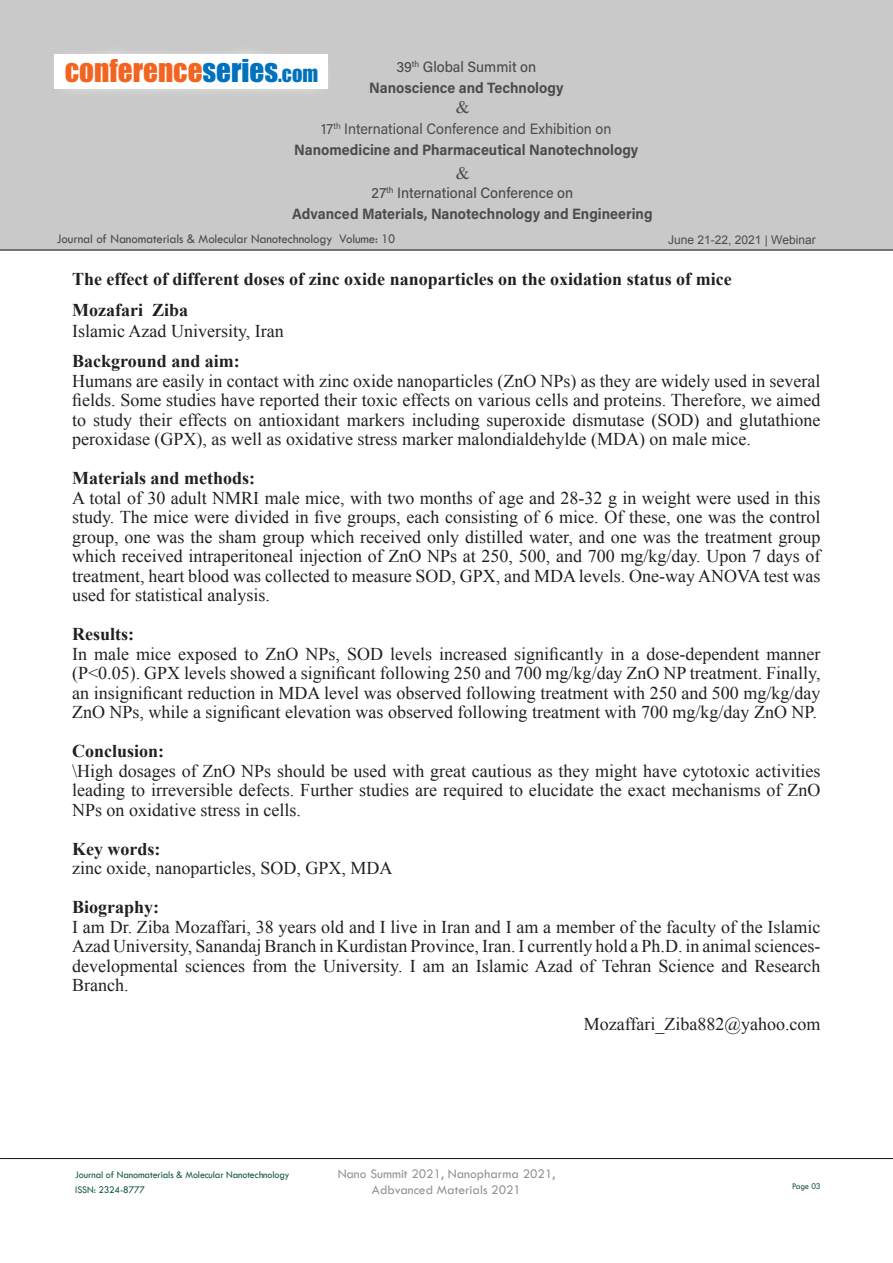
<style>
.page{position:relative;width:893px;height:1263px;background:#fff}
.page>*{position:absolute;margin:0;border:0;box-sizing:border-box;transform-origin:0 0}
.t1{font:29.1px "Impact";color:#f36421}
.t2{font:18px/19.5px "Times New Roman";color:#231f20;text-align:justify}
.t3{font:700 18px "Times New Roman";color:#231f20}
.t4{font:15px/21px "Acumin Variable Concept";letter-spacing:.045em;color:#4b4c4d;text-align:center;scale:.95 1}
.t5{font:13.5px "Tw Cen";letter-spacing:-.01em;color:#4b4c4d;scale:.95 1}
.t6{font:13.5px/16.2px "Tw Cen";letter-spacing:-.01em;color:#4b4c4d;text-align:center}
.t7{font:12px "Arial";color:#4b4c4d}
.t8{font:10.5px/15px "Tw Cen";letter-spacing:-.01em;color:#145839;scale:.95 1}
.t9{font:9px "Tw Cen";letter-spacing:-.02em;color:#145839;scale:.95 1}
.s1{color:#0072bc}
.s2{font-size:20.4px;color:#0072bc}
</style>
<div class="page">
<div style="left:0;top:0;width:893px;height:251px;background:#c9c9c9"></div>
<hr style="left:0;top:1158px;width:893px;height:1px;background:#231f20">
<hr style="left:0;top:250px;width:893px;height:1px;background:#231f20">
<svg style="left:54px;top:52px;width:274px;height:38px;background:#fbfbfb"></svg>
<h1 class="t1" style="left:65px;top:48px;width:255px">CONFERENCE<span class="s1">SERIES</span><span class="s2">.COM</span></h1>
<p class="t4" style="left:369px;top:55px;width:205px">39<sup>th</sup> Global Summit on<br>Nanoscience and Technology</p>
<p class="t4" style="left:294px;top:117px;width:363px">17<sup>th</sup> International Conference and Exhibition on<br>Nanomedicine and Pharmaceutical Nanotechnology</p>
<p class="t4" style="left:292px;top:182px;width:380px">27<sup>th</sup> International Conference on<br>Advanced Materials, Nanotechnology and Engineering</p>
<p class="t5" style="left:57px;top:231px;width:358px">Journal of Nanomaterials &amp; Molecular Nanotechnology Volume: 10</p>
<p class="t7" style="left:668px;top:232px;width:149px">June 21-22, 2021 | Webinar</p>
<p class="t3" style="left:72px;top:266px;width:661px">The effect of different doses of zinc oxide nanoparticles on the oxidation status of mice</p>
<p class="t3" style="left:72px;top:298px;width:117px">Mozafari Ziba</p>
<p class="t2" style="left:72px;top:321px;width:213px">Islamic Azad University, Iran</p>
<p class="t3" style="left:72px;top:349px;width:169px">Background and aim:</p>
<p class="t2" style="left:72px;top:371px;width:750px">Humans are easily in contact with zinc oxide nanoparticles (ZnO NPs) as they are widely used in several fields. Some studies have reported their toxic effects on various cells and proteins. Therefore, we aimed to study their effects on antioxidant markers including superoxide dismutase (SOD) and glutathione peroxidase (GPX), as well as oxidative stress marker malondialdehylde (MDA) on male mice.</p>
<p class="t3" style="left:72px;top:466px;width:184px">Materials and methods:</p>
<p class="t2" style="left:72px;top:488px;width:750px">A total of 30 adult NMRI male mice, with two months of age and 28-32 g in weight were used in this study. The mice were divided in five groups, each consisting of 6 mice. Of these, one was the control group, one was the sham group which received only distilled water, and one was the treatment group which received intraperitoneal injection of ZnO NPs at 250, 500, and 700 mg/kg/day. Upon 7 days of treatment, heart blood was collected to measure SOD, GPX, and MDA levels. One-way ANOVA test was used for statistical analysis.</p>
<p class="t3" style="left:72px;top:622px;width:63px">Results:</p>
<p class="t2" style="left:72px;top:644px;width:750px">In male mice exposed to ZnO NPs, SOD levels increased significantly in a dose-dependent manner (P&lt;0.05). GPX levels showed a significant following 250 and 700 mg/kg/day ZnO NP treatment. Finally, an insignificant reduction in MDA level was observed following treatment with 250 and 500 mg/kg/day ZnO NPs, while a significant elevation was observed following treatment with 700 mg/kg/day ZnO NP.</p>
<p class="t3" style="left:72px;top:739px;width:94px">Conclusion:</p>
<p class="t2" style="left:72px;top:761px;width:750px">\High dosages of ZnO NPs should be used with great cautious as they might have cytotoxic activities leading to irreversible defects. Further studies are required to elucidate the exact mechanisms of ZnO NPs on oxidative stress in cells.</p>
<p class="t3" style="left:72px;top:836px;width:90px">Key words:</p>
<p class="t2" style="left:72px;top:858px;width:322px">zinc oxide, nanoparticles, SOD, GPX, MDA</p>
<p class="t3" style="left:72px;top:895px;width:89px">Biography:</p>
<p class="t2" style="left:72px;top:917px;width:750px">I am Dr. Ziba Mozaffari, 38 years old and I live in Iran and I am a member of the faculty of the Islamic Azad University, Sanandaj Branch in Kurdistan Province, Iran. I currently hold a Ph.D. in animal sciences&shy;developmental sciences from the University. I am an Islamic Azad of Tehran Science and Research Branch.</p>
<p class="t2" style="left:584px;top:1014px;width:238px">Mozaffari_Ziba882@yahoo.com</p>
<p class="t8" style="left:75px;top:1167px;width:227px">Journal of Nanomaterials &amp; Molecular Nanotechnology<br>ISSN: 2324-8777</p>
<p class="t6" style="left:337px;top:1165px;width:219px">Nano Summit 2021, Nanopharma 2021,<br>Adbvanced Materials 2021</p>
<p class="t9" style="left:792px;top:1181px;width:32px">Page 03</p>
</div>
